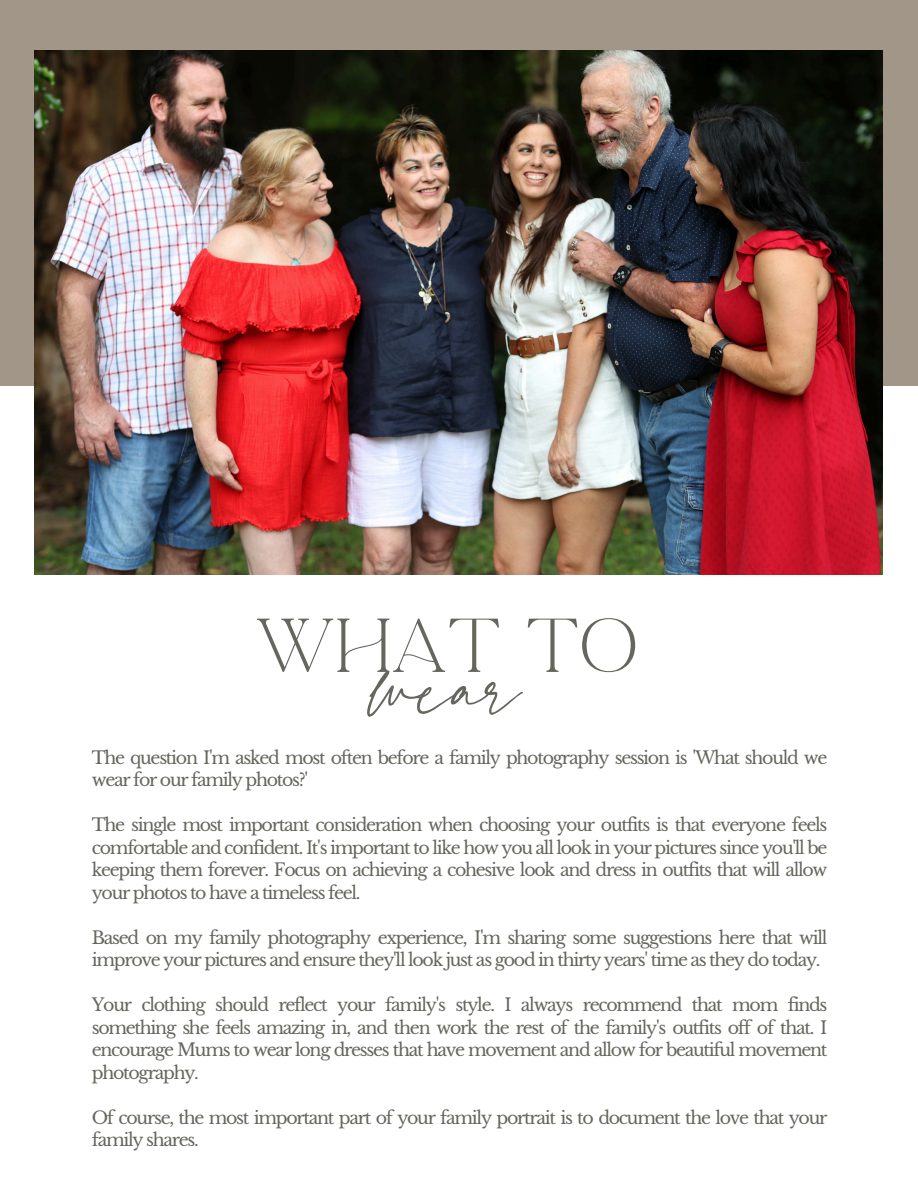
<style>
.page{position:relative;width:918px;height:1188px;background:#fff}
.page>*{position:absolute;margin:0;border:0;box-sizing:border-box;transform-origin:0 0}
.t1{font:151.5px "La Luxes Script W05";color:#66665f}
.t2{font:66.6px "La Luxes Serif W05";color:#66665f}
.t3{font:17.4px/22.5px "Libre Baskerville";letter-spacing:-.075em;color:#66665f}
</style>
<div class="page">
<div style="left:0;top:0;width:918px;height:386px;background:#a19688"></div>
<img style="left:35px;top:50px;width:847px;height:524px">
<p class="t2" style="left:255px;top:601px;width:384px">WHAT TO</p>
<p class="t1" style="left:372px;top:596px;width:149px">wear</p>
<h2 class="t3" style="left:92px;top:746px;width:737px">The question I'm asked most often before a family photography session is 'What should we wear for our family photos?'</h2>
<h1 class="t3" style="left:92px;top:814px;width:737px;text-align:justify">The single most important consideration when choosing your outfits is that everyone feels comfortable and confident. It's important to like how you all look in your pictures since you'll be keeping them forever. Focus on achieving a cohesive look and dress in outfits that will allow your photos to have a timeless feel.</h1>
<p class="t3" style="left:92px;top:926px;width:737px">Based on my family photography experience, I'm sharing some suggestions here that will improve your pictures and ensure they'll lookjust as good in thirty years' time as they do today.</p>
<p class="t3" style="left:92px;top:994px;width:737px;text-align:justify">Your clothing should reflect your family's style. I always recommend that mom finds something she feels amazing in, and then work the rest of the family's outfits off of that. I encourage Mums to wear long dresses that have movement and allow for beautiful movement photography.</p>
<p class="t3" style="left:92px;top:1106px;width:737px">Of course, the most important part of your family portrait is to document the love that your family shares.</p>
</div>
